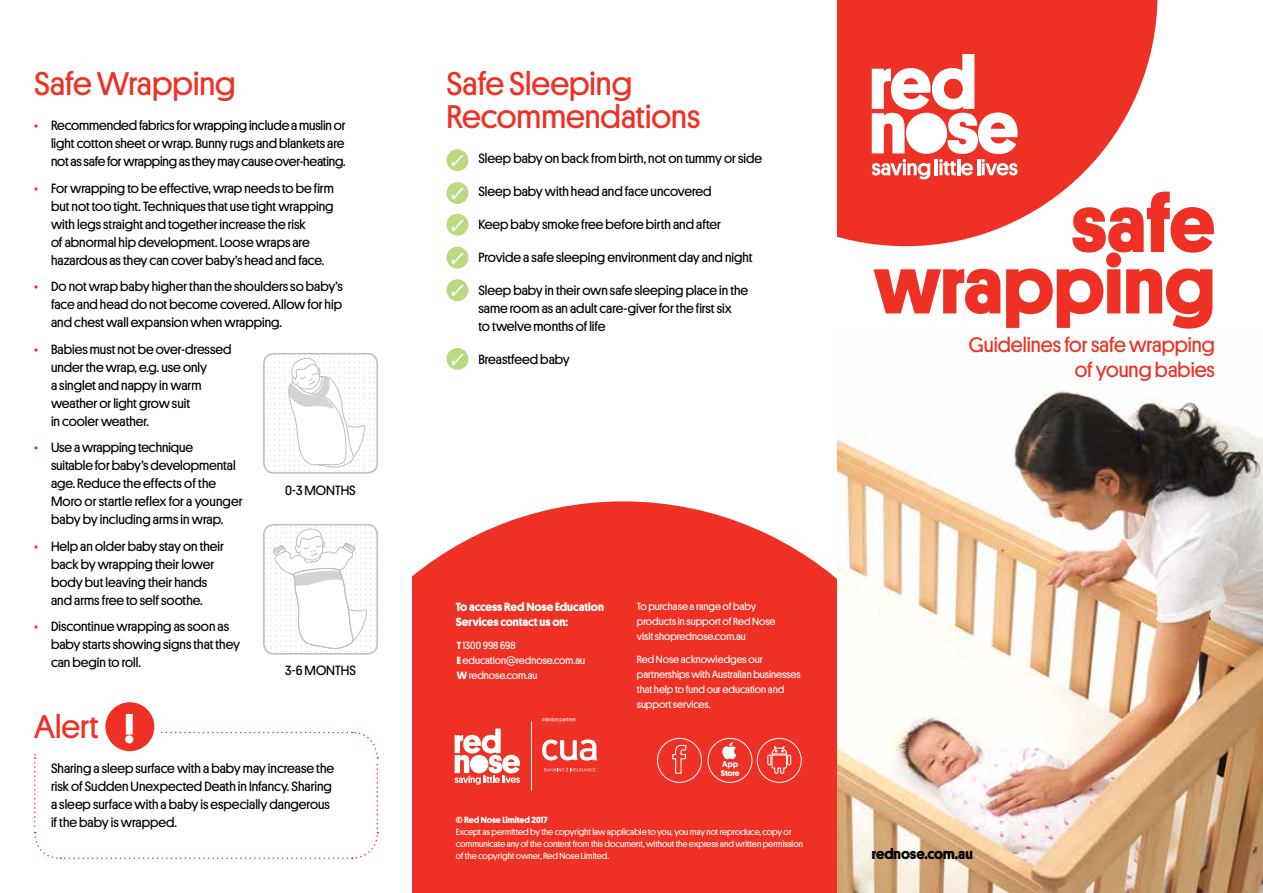
<style>
.page{position:relative;width:1263px;height:893px;background:#fff}
.page>*{position:absolute;margin:0;border:0;box-sizing:border-box;transform-origin:0 0}
.t1{font:700 82.5px/61.5px "Platform";letter-spacing:-.005em;color:#ee3124;text-align:right}
.t2{font:700 42px "Platform";color:#fff}
.t3{font:33px/33px "Platform";color:#ee3124}
.t4{font:21px/24px "Platform";color:#ee3124;text-align:right}
.t5{font:700 15px "Platform";color:#000}
.t6{font:13.5px/18px "Platform";color:#000}
.t7{font:700 12px/15px "Platform";color:#fff}
.t8{font:10.5px/15px "Platform";color:#fff}
.t9{font:9px/12px "Platform";color:#fff}
.t10{font:700 9px "Platform";color:#fff}
.t11{font:700 8.4px/8.4px "Platform";letter-spacing:-.005em;color:#fff}
.s1{color:#ee3124}
.s2{color:#fff}
.s3{font-weight:700}
</style>
<div class="page">
<div style="left:412px;top:501px;width:425px;height:392px;background:#ee3124"></div>
<div style="left:446px;top:149px;width:22px;height:22px;background:#bad980;border-radius:50%"></div>
<div style="left:446px;top:182px;width:22px;height:22px;background:#bad980;border-radius:50%"></div>
<div style="left:446px;top:214px;width:22px;height:22px;background:#bad980;border-radius:50%"></div>
<div style="left:446px;top:247px;width:22px;height:22px;background:#bad980;border-radius:50%"></div>
<div style="left:446px;top:279px;width:22px;height:22px;background:#bad980;border-radius:50%"></div>
<div style="left:446px;top:348px;width:22px;height:22px;background:#bad980;border-radius:50%"></div>
<svg style="left:34px;top:731px;width:345px;height:128px"></svg>
<div style="left:28px;top:705px;width:131px;height:46px;background:#fff"></div>
<div style="left:105px;top:702px;width:49px;height:49px;background:#ee3124;border-radius:50%"></div>
<img style="left:837px;top:391px;width:426px;height:502px">
<svg style="left:264px;top:354px;width:111px;height:117px"></svg>
<div style="left:263px;top:353px;width:115px;height:121px;border:2px solid #bcbec0;border-radius:10px"></div>
<svg style="left:266px;top:525px;width:111px;height:127px"></svg>
<div style="left:263px;top:524px;width:115px;height:131px;border:2px solid #bcbec0;border-radius:10px"></div>
<svg style="left:743px;top:827px;width:1px;height:20px"></svg>
<div style="left:757px;top:738px;width:45px;height:45px;border:1px solid #fff;border-radius:50%"></div>
<svg style="left:771px;top:745px;width:17px;height:29px"></svg>
<div style="left:767px;top:754px;width:4px;height:11px;border:1px solid #fff;border-radius:2px"></div>
<div style="left:787px;top:754px;width:4px;height:11px;border:1px solid #fff;border-radius:2px"></div>
<div style="left:707px;top:738px;width:45px;height:45px;border:1px solid #fff;border-radius:50%"></div>
<svg style="left:722px;top:742px;width:14px;height:17px"></svg>
<div style="left:657px;top:738px;width:45px;height:45px;border:1px solid #fff;border-radius:50%"></div>
<svg style="left:672px;top:744px;width:15px;height:30px"></svg>
<hr style="left:531px;top:721px;width:1px;height:69px;background:#fff">
<svg style="left:542px;top:717px;width:34px;height:5px"></svg>
<svg style="left:542px;top:739px;width:55px;height:22px"></svg>
<svg style="left:544px;top:768px;width:52px;height:4px"></svg>
<svg style="left:455px;top:728px;width:65px;height:57px"></svg>
<svg style="left:837px;top:0;width:320px;height:246px;fill:#ee3124"></svg>
<svg style="left:872px;top:54px;width:145px;height:125px"></svg>
<div style="left:906px;top:113px;width:41px;height:41px;background:#fff;border-radius:50%"></div>
<h3 class="t3" style="left:34px;top:65px;width:203px">Safe Wrapping</h3>
<p class="t6" style="left:51px;top:116px;width:296px;text-align:justify;text-indent:-17px"><span class="s1">•</span> Recommended fabrics for wrapping include a muslin or light cotton sheet or wrap. Bunny rugs and blankets are not as safe for wrapping as they may cause over-heating.</p>
<p class="t6" style="left:51px;top:178px;width:284px;text-indent:-17px"><span class="s1">•</span> For wrapping to be effective, wrap needs to be firm but not too tight. Techniques that use tight wrapping with legs straight and together increase the risk<br>of abnormal hip development. Loose wraps are hazardous as they can cover baby’s head and face.</p>
<p class="t6" style="left:51px;top:277px;width:293px;text-align:justify;text-indent:-17px"><span class="s1">•</span> Do not wrap baby higher than the shoulders so baby’s face and head do not become covered. Allow for hip and chest wall expansion when wrapping.</p>
<p class="t6" style="left:51px;top:339px;width:182px;text-indent:-17px"><span class="s1">•</span> Babies must not be over-dressed under the wrap, e.g. use only<br>a singlet and nappy in warm weather or light grow suit<br>in cooler weather.</p>
<p class="t6" style="left:51px;top:438px;width:193px;text-indent:-17px"><span class="s1">•</span> Use a wrapping technique<br>suitable for baby’s developmental age. Reduce the effects of the<br>Moro or startle reflex for a younger baby by including arms in wrap.</p>
<p class="t6" style="left:34px;top:536px;width:191px;text-align:center"><span class="s1">•</span> Help an older baby stay on their back by wrapping their lower body but leaving their hands<br>and arms free to self soothe.</p>
<p class="t6" style="left:51px;top:617px;width:190px;text-indent:-17px"><span class="s1">•</span> Discontinue wrapping as soon as baby starts showing signs that they can begin to roll.</p>
<p class="t6" style="left:285px;top:480px;width:72px">0-3 MONTHS</p>
<p class="t6" style="left:285px;top:661px;width:72px">3-6 MONTHS</p>
<h3 class="t3" style="left:34px;top:708px;width:66px">Alert</h3>
<p class="t6" style="left:51px;top:758px;width:285px">Sharing a sleep surface with a baby may increase the risk of Sudden Unexpected Death in Infancy. Sharing a sleep surface with a baby is especially dangerous if the baby is wrapped.</p>
<h2 class="t2" style="left:124px;top:697px;width:12px">!</h2>
<h3 class="t3" style="left:446px;top:65px;width:255px">Safe Sleeping<br>Recommendations</h3>
<p class="t6" style="left:451px;top:149px;width:313px"><span class="s2">✓</span> Sleep baby on back from birth, not on tummy or side</p>
<p class="t6" style="left:451px;top:182px;width:262px"><span class="s2">✓</span> Sleep baby with head and face uncovered</p>
<p class="t6" style="left:451px;top:215px;width:272px"><span class="s2">✓</span> Keep baby smoke free before birth and after</p>
<p class="t6" style="left:451px;top:247px;width:303px"><span class="s2">✓</span> Provide a safe sleeping environment day and night</p>
<p class="t6" style="left:478px;top:280px;width:271px;text-indent:-27px"><span class="s2">✓</span> Sleep baby in their own safe sleeping place in the same room as an adult care-giver for the first six<br>to twelve months of life</p>
<p class="t6" style="left:451px;top:349px;width:120px"><span class="s2">✓</span> Breastfeed baby</p>
<h1 class="t1" style="left:873px;top:188px;width:343px">safe wrapping</h1>
<h3 class="t4" style="left:969px;top:332px;width:248px">Guidelines for safe wrapping of young babies</h3>
<p class="t7" style="left:456px;top:599px;width:150px">To access Red Nose Education<br>Services contact us on:</p>
<p class="t8" style="left:457px;top:637px;width:130px"><span class="s3">T</span> 1300 998 698<br><span class="s3">E</span> education@rednose.com.au<br><span class="s3">W</span> rednose.com.au</p>
<p class="t8" style="left:637px;top:598px;width:140px">To purchase a range of baby products in support of Red Nose visit shoprednose.com.au</p>
<p class="t8" style="left:637px;top:652px;width:165px">Red Nose acknowledges our partnerships with Australian businesses that help to fund our education and support services.</p>
<p class="t11" style="left:721px;top:760px;width:20px">App<br>Store</p>
<p class="t10" style="left:456px;top:813px;width:93px">© Red Nose Limited 2017</p>
<p class="t9" style="left:456px;top:825px;width:349px">Except as permitted by the copyright law applicable to you, you may not reproduce, copy or communicate any of the content from this document, without the express and written permission of the copyright owner, Red Nose Limited.</p>
<p class="t5" style="left:872px;top:843px;width:103px">rednose.com.au</p>
</div>
